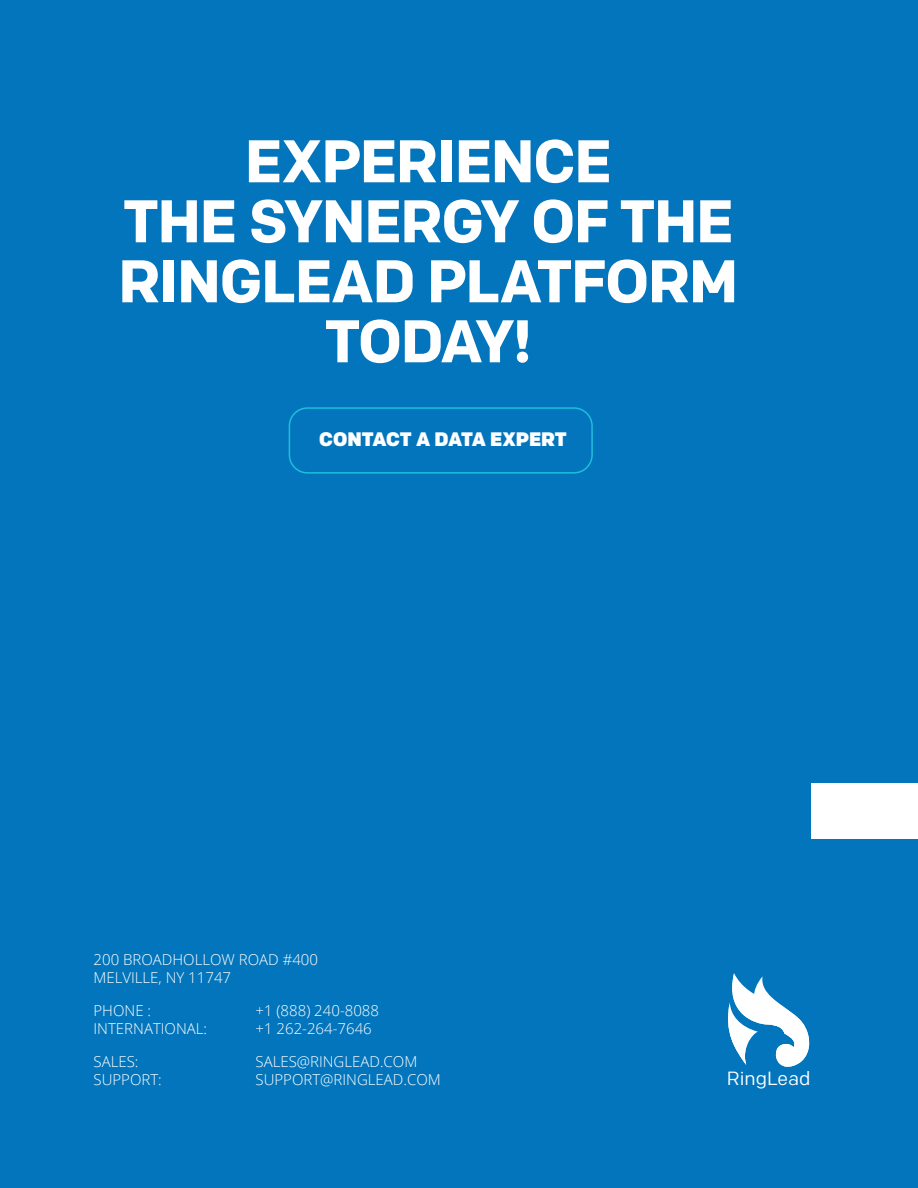
<style>
.page{position:relative;width:918px;height:1188px;background:#0375bc}
.page>*{position:absolute;margin:0;border:0;box-sizing:border-box;transform-origin:0 0}
.t1{font:700 60px/60px "Colfax";letter-spacing:-.025em;color:#fff;text-align:center}
.t2{font:900 19.5px "Colfax";letter-spacing:-.005em;color:#fff}
.t3{font:19.05px "Colfax";color:#fff}
.t4{font:300 15px/18px "Open Sans";color:#fff}
</style>
<div class="page">
<svg style="left:728px;top:973px;width:82px;height:94px"></svg>
<div style="left:811px;top:783px;width:107px;height:56px;background:#fff"></div>
<div style="left:289px;top:407px;width:304px;height:67px;border:2px solid #1ebfdd;border-radius:18px"></div>
<h1 class="t1" style="left:118px;top:131px;width:622px">EXPERIENCE<br>THE SYNERGY OF THE<br>RINGLEAD PLATFORM<br>TODAY!</h1>
<h2 class="t2" style="left:319px;top:427px;width:249px">CONTACT A DATA EXPERT</h2>
<p class="t4" style="left:94px;top:950px;width:226px">200 BROADHOLLOW ROAD #400<br>MELVILLE, NY 11747</p>
<p class="t4" style="left:94px;top:1001px;width:59px">PHONE :</p>
<p class="t4" style="left:256px;top:1001px;width:125px">+1 (888) 240-8088</p>
<p class="t4" style="left:94px;top:1019px;width:115px">INTERNATIONAL:</p>
<p class="t4" style="left:256px;top:1019px;width:118px">+1 262-264-7646</p>
<p class="t4" style="left:94px;top:1052px;width:46px">SALES:</p>
<p class="t4" style="left:256px;top:1052px;width:163px">SALES@RINGLEAD.COM</p>
<p class="t4" style="left:94px;top:1070px;width:70px">SUPPORT:</p>
<p class="t4" style="left:256px;top:1070px;width:187px">SUPPORT@RINGLEAD.COM</p>
<p class="t3" style="left:727px;top:1067px;width:85px">RingLead</p>
</div>
